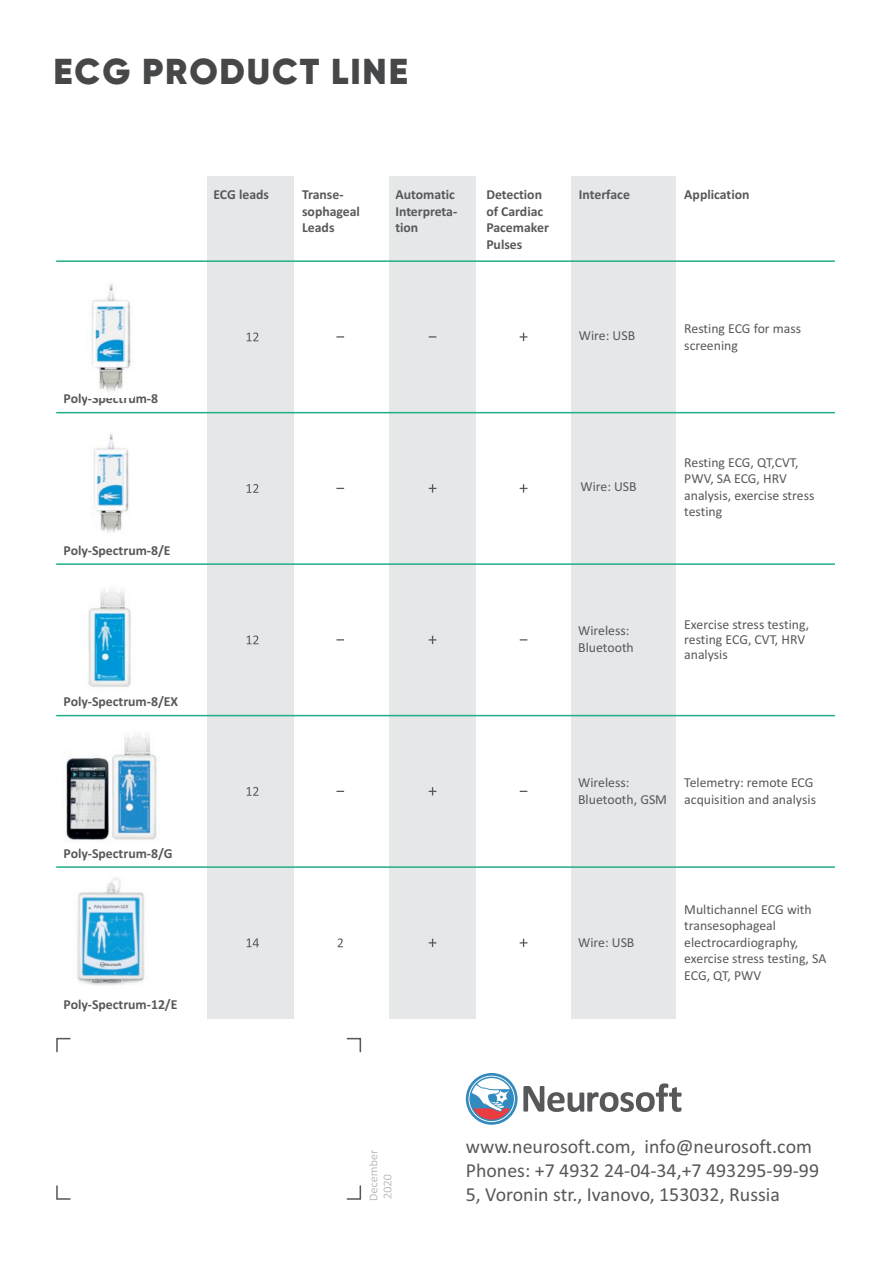
<style>
.page{position:relative;width:893px;height:1263px;background:#fff}
.page>*{position:absolute;margin:0;border:0;box-sizing:border-box;transform-origin:0 0}
.t1{font:900 36px "Gilroy";letter-spacing:.05em;color:#464748}
.t2{font:19.8px/23.9px "Calibri";color:#57585a}
.t3{font:13.8px/16.5px "Calibri";color:#57585a}
.t4{font:700 13.8px/16.5px "Calibri";color:#57585a}
</style>
<div class="page">
<svg style="left:383px;top:1174px;width:8px;height:24px"></svg>
<svg style="left:56px;top:1037px;width:306px;height:163px"></svg>
<div style="left:207px;top:176px;width:87px;height:842px;background:#e6e7e9"></div>
<div style="left:389px;top:176px;width:87px;height:842px;background:#e6e7e9"></div>
<div style="left:571px;top:176px;width:104px;height:842px;background:#e6e7e9"></div>
<hr style="left:56px;top:260px;width:779px;height:2px;background:#23af8a">
<hr style="left:56px;top:412px;width:779px;height:1px;background:#23af8a">
<hr style="left:56px;top:563px;width:779px;height:2px;background:#23af8a">
<hr style="left:56px;top:715px;width:779px;height:1px;background:#23af8a">
<hr style="left:56px;top:866px;width:779px;height:2px;background:#23af8a">
<svg style="left:520px;top:333px;width:7px;height:8px"></svg>
<svg style="left:520px;top:484px;width:7px;height:9px"></svg>
<svg style="left:429px;top:484px;width:7px;height:9px"></svg>
<svg style="left:429px;top:636px;width:7px;height:8px"></svg>
<svg style="left:429px;top:787px;width:7px;height:8px"></svg>
<svg style="left:429px;top:939px;width:7px;height:8px"></svg>
<svg style="left:520px;top:939px;width:7px;height:8px"></svg>
<svg style="left:429px;top:336px;width:7px;height:2px"></svg>
<svg style="left:336px;top:336px;width:8px;height:2px"></svg>
<svg style="left:338px;top:938px;width:5px;height:9px"></svg>
<svg style="left:247px;top:938px;width:12px;height:9px"></svg>
<svg style="left:247px;top:787px;width:12px;height:9px"></svg>
<svg style="left:247px;top:635px;width:12px;height:9px"></svg>
<svg style="left:247px;top:484px;width:12px;height:9px"></svg>
<svg style="left:247px;top:332px;width:12px;height:9px"></svg>
<svg style="left:523px;top:1083px;width:158px;height:29px"></svg>
<svg style="left:466px;top:1073px;width:52px;height:52px"></svg>
<svg style="left:468px;top:1075px;width:47px;height:47px"></svg>
<svg style="left:369px;top:1150px;width:8px;height:50px"></svg>
<img style="left:77px;top:877px;width:68px;height:109px">
<img style="left:91px;top:283px;width:40px;height:109px">
<img style="left:66px;top:734px;width:91px;height:106px">
<img style="left:92px;top:433px;width:37px;height:100px">
<img style="left:88px;top:589px;width:43px;height:98px">
<h1 class="t1" style="left:54px;top:49px;width:356px">ECG PRODUCT LINE</h1>
<p class="t4" style="left:64px;top:390px;width:96px">Poly-Spectrum-8</p>
<p class="t4" style="left:64px;top:542px;width:108px">Poly-Spectrum-8/E</p>
<p class="t4" style="left:64px;top:693px;width:116px">Poly-Spectrum-8/EX</p>
<p class="t4" style="left:64px;top:845px;width:111px">Poly-Spectrum-8/G</p>
<p class="t4" style="left:64px;top:996px;width:115px">Poly-Spectrum-12/E</p>
<p class="t4" style="left:213px;top:186px;width:57px">ECG leads</p>
<p class="t4" style="left:302px;top:186px;width:59px">Transe&shy;sophageal<br>Leads</p>
<p class="t4" style="left:395px;top:186px;width:63px">Automatic<br>Interpreta&shy;tion</p>
<p class="t4" style="left:486px;top:186px;width:57px">Detection</p>
<p class="t4" style="left:579px;top:186px;width:52px">Interface</p>
<p class="t4" style="left:684px;top:186px;width:67px">Application</p>
<p class="t4" style="left:486px;top:203px;width:64px">of Cardiac<br>Pacemaker<br>Pulses</p>
<p class="t3" style="left:579px;top:327px;width:58px">Wire: USB</p>
<p class="t3" style="left:684px;top:320px;width:118px">Resting ECG for mass screening</p>
<p class="t3" style="left:580px;top:478px;width:58px">Wire: USB</p>
<p class="t3" style="left:578px;top:622px;width:57px">Wireless:<br>Bluetooth</p>
<p class="t3" style="left:684px;top:454px;width:132px">Resting ECG, QT,CVT,<br>PWV, SA ECG, HRV analysis, exercise stress testing</p>
<p class="t3" style="left:684px;top:616px;width:126px;line-height:15.3px">Exercise stress testing, resting ECG, CVT, HRV analysis</p>
<p class="t3" style="left:578px;top:774px;width:90px">Wireless:<br>Bluetooth, GSM</p>
<p class="t3" style="left:684px;top:774px;width:133px">Telemetry: remote ECG acquisition and analysis</p>
<p class="t3" style="left:578px;top:933px;width:58px">Wire: USB</p>
<p class="t3" style="left:684px;top:900px;width:144px">Multichannel ECG with transesophageal electrocardiography, exercise stress testing, SA<br>ECG, QT, PWV</p>
<h2 class="t2" style="left:466px;top:1134px;width:355px">www.neurosoft.com, info@neurosoft.com<br>Phones: +7 4932 24-04-34,+7 493295-99-99<br>5, Voronin str., Ivanovo, 153032, Russia</h2>
</div>
